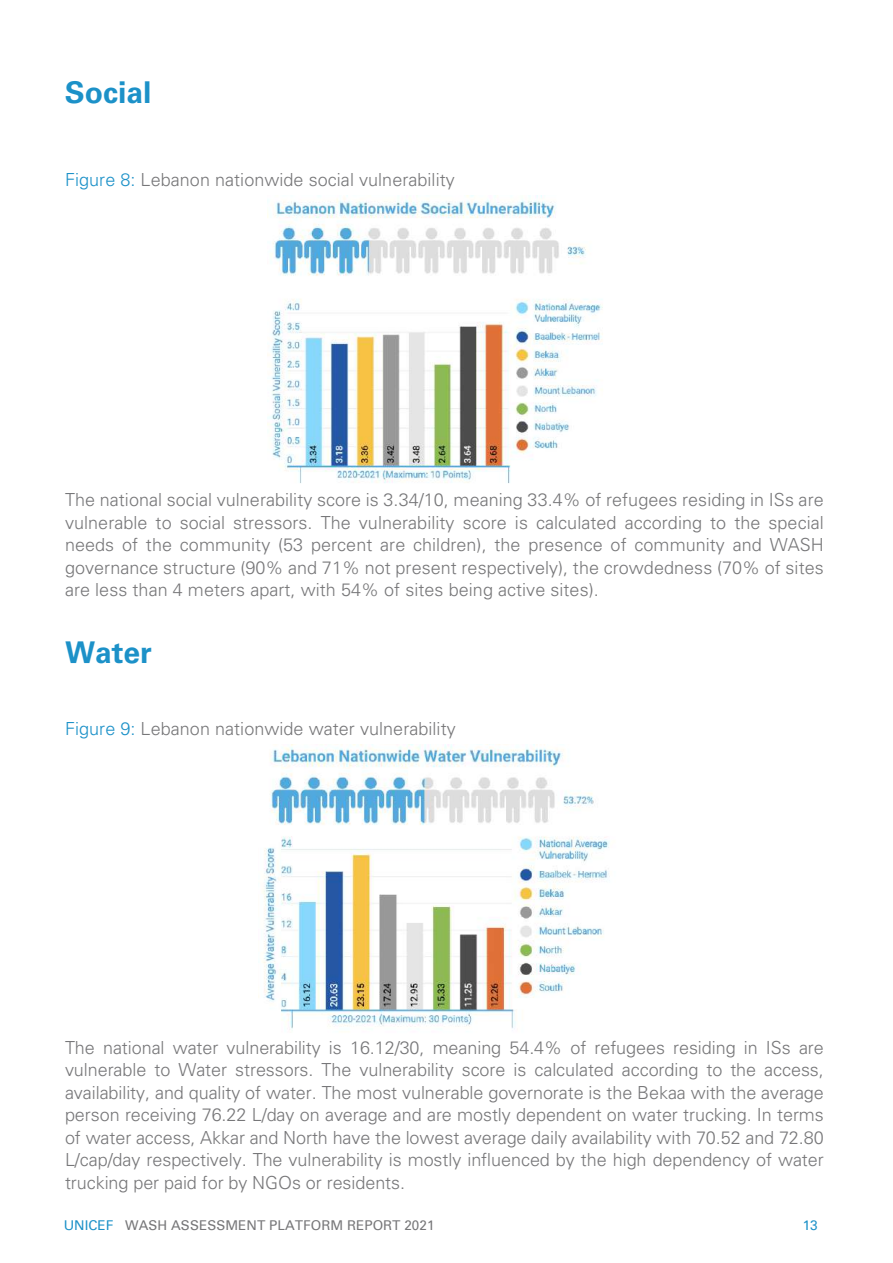
<style>
.page{position:relative;width:893px;height:1263px;background:#fff}
.page>*{position:absolute;margin:0;border:0;box-sizing:border-box;transform-origin:0 0}
.t1{font:700 30px "Univers LT Pro 65";color:#1c91c8}
.t2{font:300 18px/22.5px "Univers LT Pro 45";letter-spacing:.005em;color:#777779;text-align:justify}
.t3{font:13.5px "Univers";letter-spacing:.005em;color:#777779}
.t4{font:13.5px "Univers";color:#1c91c8}
.s1{color:#1c91c8}
</style>
<div class="page">
<img style="left:268px;top:195px;width:335px;height:288px">
<img style="left:258px;top:744px;width:352px;height:285px">
<h1 class="t1" style="left:65px;top:75px;width:88px">Social</h1>
<p class="t2" style="left:65px;top:168px;width:391px"><span class="s1">Figure 8:</span> Lebanon nationwide social vulnerability</p>
<p class="t2" style="left:65px;top:489px;width:760px">The national social vulnerability score is 3.34/10, meaning 33.4% of refugees residing in ISs are vulnerable to social stressors. The vulnerability score is calculated according to the special needs of the community (53 percent are children), the presence of community and WASH governance structure (90% and 71% not present respectively), the crowdedness (70% of sites are less than 4 meters apart, with 54% of sites being active sites).</p>
<h1 class="t1" style="left:65px;top:634px;width:88px">Water</h1>
<p class="t2" style="left:65px;top:717px;width:392px"><span class="s1">Figure 9:</span> Lebanon nationwide water vulnerability</p>
<p class="t2" style="left:65px;top:1036px;width:760px">The national water vulnerability is 16.12/30, meaning 54.4% of refugees residing in ISs are vulnerable to Water stressors. The vulnerability score is calculated according to the access, availability, and quality of water. The most vulnerable governorate is the Bekaa with the average person receiving 76.22 L/day on average and are mostly dependent on water trucking. In terms of water access, Akkar and North have the lowest average daily availability with 70.52 and 72.80<br>L/cap/day respectively. The vulnerability is mostly influenced by the high dependency of water trucking per paid for by NGOs or residents.</p>
<p class="t3" style="left:64px;top:1217px;width:372px"><span class="s1">UNICEF</span> WASH ASSESSMENT PLATFORM REPORT 2021</p>
<p class="t4" style="left:803px;top:1217px;width:17px">13</p>
</div>
